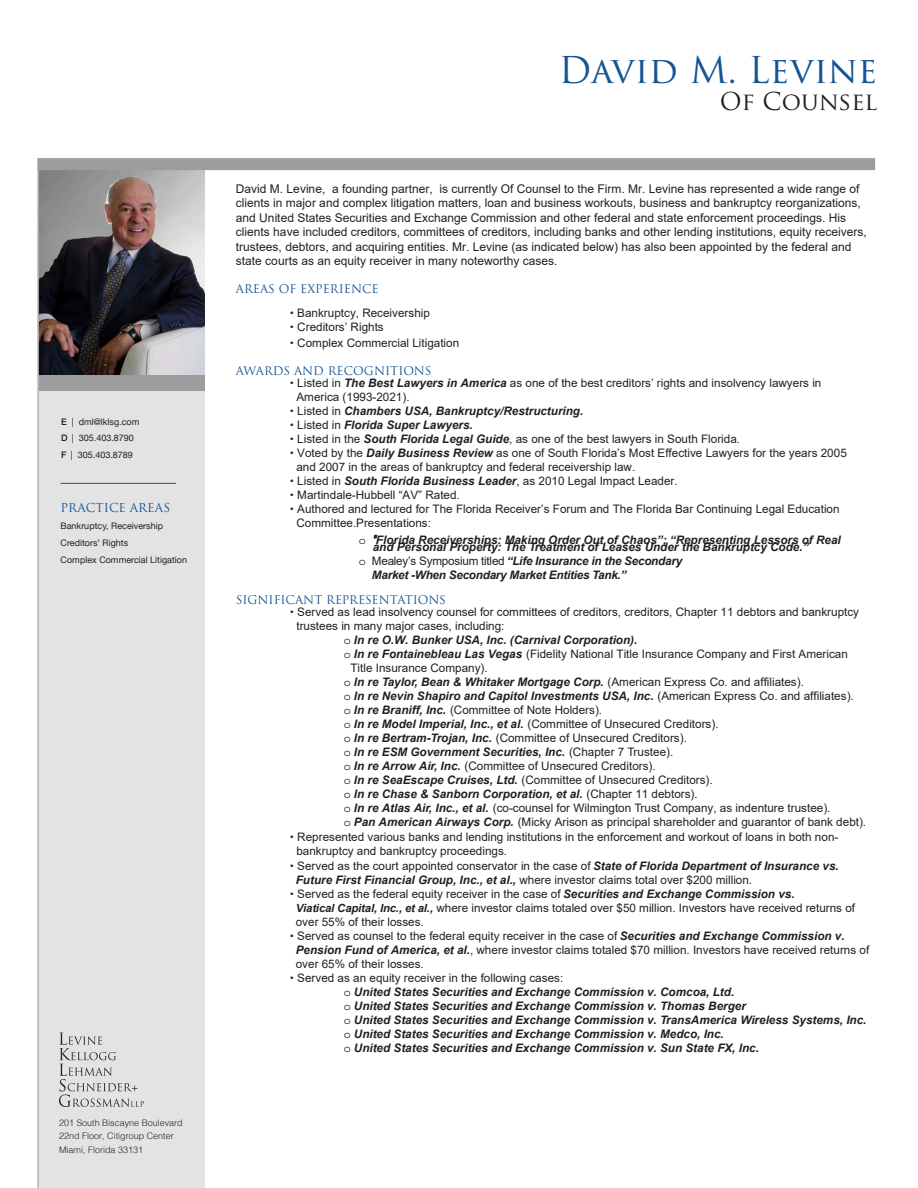
<style>
.page{position:relative;width:918px;height:1188px;background:#fff}
.page>*{position:absolute;margin:0;border:0;box-sizing:border-box;transform-origin:0 0}
.t1{font:36px "Trajan Pro 3";color:#145493}
.t2{font:24px "Trajan Pro";color:#231f20}
.t3{font:12px/14.4px "Arial";color:#231f20}
.t4{font:12px "Trajan Pro 3";color:#145493}
.t5{font:11.7px/14.1px "Arial";color:#231f20}
.t6{font:italic 700 11.7px/14.1px "Arial";color:#231f20}
.t7{font:11.7px "Trajan Pro 3";color:#145493}
.t8{font:italic 700 11.7px "Arial";letter-spacing:-.02em;color:#231f20}
.t9{font:11.7px "Courier Std";color:#231f20}
.t10{font:9px "Helvetica Neue";color:#231f20}
.t11{font:300 9px/13.8px "Helv";color:#231f20}
.s1{font-weight:500}
.s2{font-family:"Helvetica Neue"}
.s3{font-weight:700;font-style:italic}
.s4{font-family:"Helvetica Neue";font-weight:400;font-style:normal}
.s5{font-weight:400;font-style:normal}
.s6{font-family:"Helv";font-weight:300;font-style:italic}
.s7{font-family:"Courier Std";font-weight:400;font-style:normal}
.s8{font-family:"Courier Std"}
.s9{font-weight:700;font-style:italic;font-size:11.25px}
</style>
<div class="page">
<img style="left:39px;top:170px;width:166px;height:205px">
<div style="left:38px;top:386px;width:167px;height:802px;background:#e4e3e3"></div>
<div style="left:39px;top:375px;width:166px;height:16px;background:#9c9d9c"></div>
<hr style="left:61px;top:483px;width:115px;height:1px;background:#145493">
<hr style="left:37px;top:170px;width:2px;height:1018px;background:#b0b0b0">
<div style="left:37px;top:158px;width:838px;height:12px;background:#9c9d9c"></div>
<svg style="left:59px;top:1033px;width:85px;height:74px"></svg>
<p class="t10" style="left:61px;top:415px;width:80px"><span class="s1">E</span> | dml@lklsg.com</p>
<p class="t10" style="left:61px;top:432px;width:74px"><span class="s1">D</span> | 305.403.8790</p>
<p class="t10" style="left:61px;top:448px;width:73px"><span class="s1">F</span> | 305.403.8789</p>
<p class="t4" style="left:61px;top:500px;width:111px">PRACTICE AREAS</p>
<p class="t10" style="left:61px;top:520px;width:104px">Bankruptcy, Receivership</p>
<p class="t10" style="left:61px;top:536px;width:69px">Creditors’ Rights</p>
<p class="t10" style="left:61px;top:553px;width:128px">Complex Commercial Litigation</p>
<p class="t11" style="left:59px;top:1115px;width:125px">201 South Biscayne Boulevard<br>22nd Floor, Citigroup Center<br>Miami, Florida 33131</p>
<p class="t1" style="left:559px;top:45px;width:320px">David M. Levine</p>
<p class="t2" style="left:720px;top:86px;width:159px">OF COUNSEL</p>
<p class="t3" style="left:236px;top:182px;width:632px">David M. Levine, a founding partner, is currently Of Counsel to the Firm. Mr. Levine has represented a wide range of clients in major and complex litigation matters, loan and business workouts, business and bankruptcy reorganizations, and United States Securities and Exchange Commission and other federal and state enforcement proceedings. His clients have included creditors, committees of creditors, including banks and other lending institutions, equity receivers, trustees, debtors, and acquiring entities. Mr. Levine (as indicated below) has also been appointed by the federal and state courts as an equity receiver in many noteworthy cases.</p>
<p class="t7" style="left:236px;top:281px;width:144px">AREAS OF EXPERIENCE</p>
<p class="t5" style="left:290px;top:305px;width:141px"><span class="s2">•</span> Bankruptcy, Receivership</p>
<p class="t5" style="left:290px;top:319px;width:95px"><span class="s2">•</span> Creditors’ Rights</p>
<p class="t5" style="left:290px;top:336px;width:171px"><span class="s2">•</span> Complex Commercial Litigation</p>
<p class="t7" style="left:236px;top:362px;width:197px">AWARDS AND RECOGNITIONS</p>
<p class="t5" style="left:296px;top:376px;width:526px;text-indent:-6px"><span class="s2">•</span> Listed in <span class="s3">The Best Lawyers in America</span> as one of the best creditors’ rights and insolvency lawyers in<br>America (1993-2021).</p>
<p class="t6" style="left:290px;top:404px;width:295px"><span class="s4">•</span> <span class="s5">Listed in</span> Chambers USA, Bankruptcy/Restructuring.</p>
<p class="t6" style="left:290px;top:418px;width:184px"><span class="s4">•</span> <span class="s5">Listed in</span> Florida Super Lawyers.</p>
<p class="t5" style="left:290px;top:432px;width:452px"><span class="s2">•</span> Listed in the <span class="s3">South Florida Legal Guide</span>, as one of the best lawyers in South Florida.</p>
<p class="t5" style="left:296px;top:446px;width:552px;text-indent:-6px"><span class="s2">•</span> Voted by the <span class="s3">Daily Business Review</span> as one of South Florida’s Most Effective Lawyers for the years 2005 and 2007 in the areas of bankruptcy and federal receivership law.</p>
<p class="t5" style="left:290px;top:474px;width:389px"><span class="s2">•</span> Listed in <span class="s3">South Florida Business Leader</span>, as 2010 Legal Impact Leader.</p>
<p class="t5" style="left:290px;top:488px;width:171px"><span class="s2">•</span> Martindale-Hubbell “AV” Rated.</p>
<p class="t5" style="left:296px;top:502px;width:545px;text-indent:-6px"><span class="s2">•</span> Authored and lectured for The Florida Receiver’s Forum and The Florida Bar Continuing Legal Education<br>Committee.Presentations:</p>
<p class="t9" style="left:359px;top:534px;width:21px">o <span class="s6">"</span></p>
<p class="t6" style="left:373px;top:540px;width:437px">and Personal Property: The Treatment of Leases Under the Bankruptcy Code.”</p>
<p class="t6" style="left:359px;top:529px;width:483px;line-height:21.1px;text-indent:17px">Florida Receiverships: Making Order Out of Chaos”; “Representing Lessors of Real <span class="s7">o</span> <span class="s5">Mealey’s Symposium titled</span> “Life Insurance in the Secondary</p>
<p class="t8" style="left:372px;top:567px;width:256px">Market -When Secondary Market Entities Tank.”</p>
<p class="t7" style="left:236px;top:592px;width:211px">SIGNIFICANT REPRESENTATIONS</p>
<p class="t5" style="left:290px;top:605px;width:571px"><span class="s2">•</span> Served as lead insolvency counsel for committees of creditors, creditors, Chapter 11 debtors and bankruptcy</p>
<p class="t5" style="left:296px;top:619px;width:210px">trustees in many major cases, including:</p>
<p class="t6" style="left:344px;top:633px;width:295px"><span class="s7">o</span> In re O.W. Bunker USA, Inc. (Carnival Corporation).</p>
<p class="t5" style="left:344px;top:647px;width:506px"><span class="s8">o</span> <span class="s3">In re Fontainebleau Las Vegas</span> (Fidelity National Title Insurance Company and First American</p>
<p class="t5" style="left:350px;top:661px;width:139px">Title Insurance Company).</p>
<p class="t6" style="left:344px;top:675px;width:462px"><span class="s7">o</span> In re Taylor, Bean &amp; Whitaker Mortgage Corp. <span class="s5">(American Express Co. and affiliates).</span></p>
<p class="t6" style="left:344px;top:689px;width:511px"><span class="s7">o</span> In re Nevin Shapiro and Capitol Investments USA, Inc. <span class="s5">(American Express Co. and affiliates).</span></p>
<p class="t5" style="left:344px;top:703px;width:260px"><span class="s8">o</span> <span class="s3">In re Braniff, Inc.</span> (Committee of Note Holders).</p>
<p class="t5" style="left:344px;top:717px;width:376px"><span class="s8">o</span> <span class="s3">In re Model Imperial, Inc., et al.</span> (Committee of Unsecured Creditors).</p>
<p class="t5" style="left:344px;top:731px;width:344px"><span class="s8">o</span> <span class="s3">In re Bertram-Trojan, Inc.</span> (Committee of Unsecured Creditors).</p>
<p class="t6" style="left:344px;top:745px;width:331px"><span class="s7">o</span> In re ESM Government Securities, Inc. <span class="s5">(Chapter 7 Trustee).</span></p>
<p class="t5" style="left:344px;top:759px;width:313px"><span class="s8">o</span> <span class="s3">In re Arrow Air, Inc.</span> (Committee of Unsecured Creditors).</p>
<p class="t5" style="left:344px;top:773px;width:370px"><span class="s8">o</span> <span class="s3">In re SeaEscape Cruises, Ltd.</span> (Committee of Unsecured Creditors).</p>
<p class="t6" style="left:344px;top:788px;width:355px"><span class="s7">o</span> In re Chase &amp; Sanborn Corporation, et al. <span class="s5">(Chapter 11 debtors).</span></p>
<p class="t5" style="left:344px;top:801px;width:488px"><span class="s8">o</span> <span class="s3">In re Atlas Air, Inc., et al.</span> (co-counsel for Wilmington Trust Company, as indenture trustee).</p>
<p class="t5" style="left:344px;top:815px;width:524px"><span class="s8">o</span> <span class="s3">Pan American Airways Corp.</span> (Micky Arison as principal shareholder and guarantor of bank debt).</p>
<p class="t5" style="left:290px;top:830px;width:550px"><span class="s2">•</span> Represented various banks and lending institutions in the enforcement and workout of loans in both non-</p>
<p class="t5" style="left:296px;top:844px;width:212px">bankruptcy and bankruptcy proceedings.</p>
<p class="t5" style="left:296px;top:858px;width:545px;text-indent:-6px"><span class="s2">•</span> Served as the court appointed conservator in the case of <span class="s3">State of Florida Department of Insurance vs.<br>Future First Financial Group, Inc., et al.,</span> where investor claims total over $200 million.</p>
<p class="t5" style="left:296px;top:887px;width:561px;text-indent:-6px"><span class="s2">•</span> Served as the federal equity receiver in the case of <span class="s3">Securities and Exchange Commission vs.<br></span><span class="s9">Viatical Capital, Inc., et al.,</span> where investor claims totaled over $50 million. Investors have received returns of over 55% of their losses.</p>
<p class="t5" style="left:296px;top:929px;width:575px;text-indent:-6px"><span class="s2">•</span> Served as counsel to the federal equity receiver in the case of <span class="s3">Securities and Exchange Commission v.<br>Pension Fund of America, et al.</span>, where investor claims totaled $70 million. Investors have received returns of over 65% of their losses.</p>
<p class="t6" style="left:344px;top:971px;width:524px;text-indent:-54px"><span class="s4">•</span> <span class="s5">Served as an equity receiver in the following cases:<br></span><span class="s7">o</span> United States Securities and Exchange Commission v. Comcoa, Ltd.<br><span class="s7">o</span> United States Securities and Exchange Commission v. Thomas Berger<br><span class="s7">o</span> United States Securities and Exchange Commission v. TransAmerica Wireless Systems, Inc. <span class="s7">o</span> United States Securities and Exchange Commission v. Medco, Inc.<br><span class="s7">o</span> United States Securities and Exchange Commission v. Sun State FX, Inc.</p>
</div>
